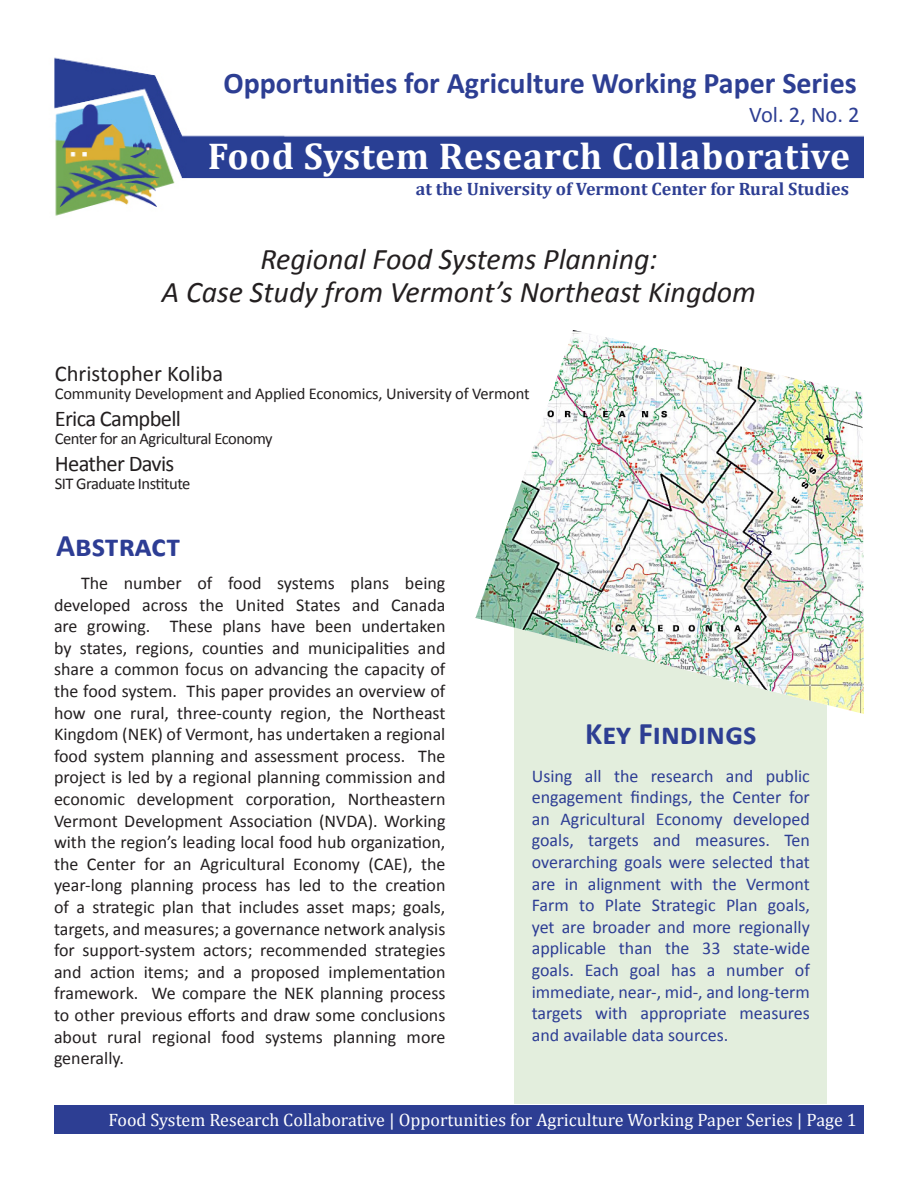
<style>
.page{position:relative;width:918px;height:1188px;background:#fff}
.page>*{position:absolute;margin:0;border:0;box-sizing:border-box;transform-origin:0 0}
.t1{font:700 37.5px "Cambria";letter-spacing:.02em;color:#fff}
.t2{font:700 31.5px "Calibri";color:#2d3e93}
.t3{font:700 31.5px "Calibri";color:#2d3d94}
.t4{font:italic 30px "Calibri";color:#231f20}
.t5{font:700 30px "Calibri";color:#2d3e93}
.t6{font:22.5px "Calibri";letter-spacing:-.03em;color:#231f20}
.t7{font:22.5px "Calibri";color:#231f20}
.t8{font:22.5px "Calibri";color:#2d3e93}
.t9{font:18px/21.6px "Calibri";color:#231f20;text-align:justify}
.t10{font:18px/21.6px "Calibri";color:#2d3d94;text-align:justify}
.t11{font:18px "Cambria";color:#fff}
.t12{font:700 18px "Cambria";color:#2d3e93}
.t13{font:16.5px "Calibri";letter-spacing:-.02em;color:#231f20}
</style>
<div class="page">
<div style="left:54px;top:1105px;width:810px;height:29px;background:#2d3e93"></div>
<div style="left:514px;top:552px;width:313px;height:552px;background:#e3eedd"></div>
<img style="left:54px;top:57px;width:810px;height:159px">
<img style="left:476px;top:330px;width:388px;height:384px">
<p class="t5" style="left:223px;top:64px;width:635px">Opportunities for Agriculture Working Paper Series</p>
<p class="t8" style="left:749px;top:100px;width:112px">Vol. 2, No. 2</p>
<p class="t1" style="left:208px;top:130px;width:644px">Food System Research Collaborative</p>
<p class="t12" style="left:416px;top:176px;width:435px">at the University of Vermont Center for Rural Studies</p>
<p class="t4" style="left:260px;top:238px;width:399px">Regional Food Systems Planning:</p>
<p class="t4" style="left:162px;top:271px;width:596px">A Case Study from Vermont’s Northeast Kingdom</p>
<p class="t7" style="left:55px;top:360px;width:170px">Christopher Koliba</p>
<p class="t13" style="left:55px;top:383px;width:476px">Community Development and Applied Economics, University of Vermont</p>
<p class="t6" style="left:55px;top:404px;width:128px">Erica Campbell</p>
<p class="t13" style="left:55px;top:428px;width:219px">Center for an Agricultural Economy</p>
<p class="t6" style="left:55px;top:449px;width:121px">Heather Davis</p>
<p class="t13" style="left:55px;top:473px;width:137px">SIT Graduate Institute</p>
<p class="t3" style="left:56px;top:526px;width:125px">Abstract</p>
<p class="t9" style="left:54px;top:572px;width:393px;text-indent:27px">The number of food systems plans being developed across the United States and Canada are growing. These plans have been undertaken by states, regions, counties and municipalities and share a common focus on advancing the capacity of the food system. This paper provides an overview of how one rural, three-county region, the Northeast Kingdom (NEK) of Vermont, has undertaken a regional food system planning and assessment process. The project is led by a regional planning commission and economic development corporation, Northeastern Vermont Development Association (NVDA). Working with the region’s leading local food hub organization, the Center for an Agricultural Economy (CAE), the year-long planning process has led to the creation of a strategic plan that includes asset maps; goals, targets, and measures; a governance network analysis for support-system actors; recommended strategies and action items; and a proposed implementation framework. We compare the NEK planning process to other previous efforts and draw some conclusions about rural regional food systems planning more generally.</p>
<p class="t2" style="left:585px;top:714px;width:173px">Key Findings</p>
<p class="t10" style="left:532px;top:765px;width:280px">Using all the research and public engagement findings, the Center for an Agricultural Economy developed goals, targets and measures. Ten overarching goals were selected that are in alignment with the Vermont Farm to Plate Strategic Plan goals, yet are broader and more regionally applicable than the 33 state-wide goals. Each goal has a number of immediate, near-, mid-, and long-term targets with appropriate measures and available data sources.</p>
<p class="t11" style="left:109px;top:1110px;width:750px">Food System Research Collaborative | Opportunities for Agriculture Working Paper Series | Page 1</p>
</div>
